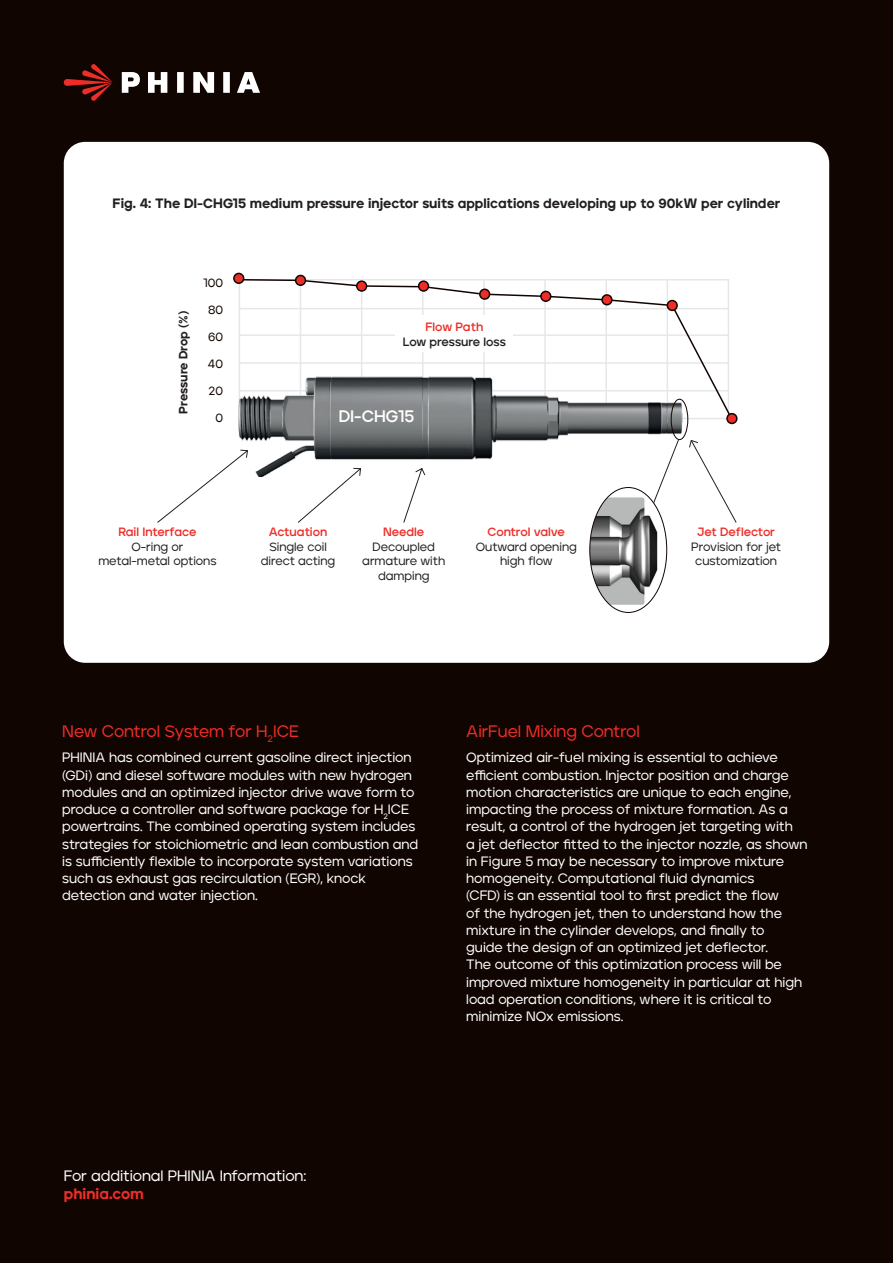
<style>
.page{position:relative;width:893px;height:1263px;background:#110501}
.page>*{position:absolute;margin:0;border:0;box-sizing:border-box;transform-origin:0 0}
.t1{font:700 16.65px "Jeko";color:#fff}
.t2{font:500 16.5px "Jeko";letter-spacing:-.005em;color:#ee2d28}
.t3{font:500 15px/18px "Jeko";color:#fff}
.t4{font:500 13.5px/17.2px "Jeko";letter-spacing:-.005em;color:#fff}
.t5{font:900 13.5px "Jeko";color:#231f20}
.t6{font:500 12px/14.4px "Jeko";color:#231f20;text-align:center}
.t7{font:700 12px "Jeko";color:#ee2d28}
.t8{font:900 12px "Jeko";color:#231f20}
.t9{font:700 12px "Jeko";letter-spacing:-.005em;color:#231f20}
.t10{font:500 12px "Jeko";color:#110501}
.s1{font-weight:700;color:#ee2d28}
.s2{font-weight:900;color:#ee2d28}
</style>
<div class="page">
<div style="left:64px;top:142px;width:765px;height:521px;background:#fff;border-radius:21px"></div>
<svg style="left:238px;top:278px;width:495px;height:143px"></svg>
<svg style="left:64px;top:64px;width:49px;height:37px"></svg>
<svg style="left:122px;top:72px;width:138px;height:21px"></svg>
<svg style="left:157px;top:466px;width:70px;height:57px"></svg>
<svg style="left:297px;top:477px;width:55px;height:46px"></svg>
<svg style="left:403px;top:477px;width:17px;height:46px"></svg>
<svg style="left:689px;top:440px;width:48px;height:83px"></svg>
<hr style="left:239px;top:279px;width:1px;height:140px;background:#e6e7e9">
<div style="left:234px;top:273px;width:10px;height:10px;background:#ee2d28;border-radius:50%"></div>
<div style="left:233px;top:273px;width:11px;height:11px;border:2px solid #110501;border-radius:50%"></div>
<div style="left:296px;top:275px;width:9px;height:10px;background:#ee2d28;border-radius:50%"></div>
<div style="left:295px;top:275px;width:11px;height:11px;border:2px solid #110501;border-radius:50%"></div>
<div style="left:357px;top:281px;width:10px;height:10px;background:#ee2d28;border-radius:50%"></div>
<div style="left:356px;top:280px;width:11px;height:12px;border:2px solid #110501;border-radius:50%"></div>
<div style="left:419px;top:281px;width:9px;height:10px;background:#ee2d28;border-radius:50%"></div>
<div style="left:418px;top:280px;width:11px;height:12px;border:2px solid #110501;border-radius:50%"></div>
<div style="left:480px;top:289px;width:10px;height:10px;background:#ee2d28;border-radius:50%"></div>
<div style="left:479px;top:289px;width:11px;height:11px;border:2px solid #110501;border-radius:50%"></div>
<div style="left:541px;top:291px;width:10px;height:10px;background:#ee2d28;border-radius:50%"></div>
<div style="left:540px;top:291px;width:11px;height:11px;border:2px solid #110501;border-radius:50%"></div>
<div style="left:602px;top:295px;width:10px;height:10px;background:#ee2d28;border-radius:50%"></div>
<div style="left:601px;top:294px;width:12px;height:11px;border:2px solid #110501;border-radius:50%"></div>
<div style="left:667px;top:301px;width:10px;height:9px;background:#ee2d28;border-radius:50%"></div>
<div style="left:667px;top:300px;width:11px;height:11px;border:2px solid #110501;border-radius:50%"></div>
<div style="left:727px;top:414px;width:10px;height:9px;background:#ee2d28;border-radius:50%"></div>
<div style="left:726px;top:413px;width:12px;height:11px;border:2px solid #110501;border-radius:50%"></div>
<img style="left:227px;top:361px;width:460px;height:116px">
<div style="left:671px;top:399px;width:17px;height:41px;border:1px solid #110501;border-radius:50%"></div>
<img style="left:590px;top:494px;width:70px;height:114px">
<svg style="left:653px;top:439px;width:26px;height:65px"></svg>
<div style="left:395px;top:315px;width:118px;height:37px;background:#fff"></div>
<p class="t5" style="left:113px;top:195px;width:669px">Fig. 4: The DI-CHG15 medium pressure injector suits applications developing up to 90kW per cylinder</p>
<p class="t8" style="left:176px;top:414px;width:105px;rotate:-90deg">Pressure Drop (%)</p>
<p class="t10" style="left:203px;top:276px;width:21px">100</p>
<p class="t10" style="left:208px;top:303px;width:17px">80</p>
<p class="t10" style="left:208px;top:330px;width:16px">60</p>
<p class="t10" style="left:208px;top:357px;width:17px">40</p>
<p class="t10" style="left:209px;top:384px;width:16px">20</p>
<p class="t10" style="left:215px;top:411px;width:9px">0</p>
<p class="t7" style="left:425px;top:320px;width:59px">Flow Path</p>
<p class="t9" style="left:403px;top:334px;width:104px">Low pressure loss</p>
<p class="t1" style="left:339px;top:406px;width:77px">DI-CHG15</p>
<p class="t7" style="left:118px;top:525px;width:80px">Rail Interface</p>
<p class="t6" style="left:98px;top:539px;width:120px">O-ring or metal-metal options</p>
<p class="t7" style="left:269px;top:525px;width:60px">Actuation</p>
<p class="t6" style="left:261px;top:539px;width:76px">Single coil direct acting</p>
<p class="t7" style="left:383px;top:525px;width:43px">Needle</p>
<p class="t6" style="left:362px;top:539px;width:85px">Decoupled armature with damping</p>
<p class="t7" style="left:488px;top:525px;width:79px">Control valve</p>
<p class="t6" style="left:476px;top:539px;width:102px">Outward opening high flow</p>
<p class="t6" style="left:691px;top:525px;width:91px"><span class="s1">Jet Deflector<br></span>Provision for jet customization</p>
<p class="t2" style="left:62px;top:721px;width:238px">New Control System for H<sub>2</sub>ICE</p>
<p class="t4" style="left:62px;top:749px;width:357px">PHINIA has combined current gasoline direct injection (GDi) and diesel software modules with new hydrogen modules and an optimized injector drive wave form to produce a controller and software package for H<sub>2</sub>ICE powertrains. The combined operating system includes strategies for stoichiometric and lean combustion and is sufficiently flexible to incorporate system variations such as exhaust gas recirculation (EGR), knock detection and water injection.</p>
<p class="t2" style="left:466px;top:721px;width:175px">AirFuel Mixing Control</p>
<p class="t4" style="left:466px;top:749px;width:343px">Optimized air-fuel mixing is essential to achieve efficient combustion. Injector position and charge motion characteristics are unique to each engine, impacting the process of mixture formation. As a result, a control of the hydrogen jet targeting with<br>a jet deflector fitted to the injector nozzle, as shown in Figure 5 may be necessary to improve mixture homogeneity. Computational fluid dynamics<br>(CFD) is an essential tool to first predict the flow<br>of the hydrogen jet, then to understand how the mixture in the cylinder develops, and finally to<br>guide the design of an optimized jet deflector.<br>The outcome of this optimization process will be improved mixture homogeneity in particular at high load operation conditions, where it is critical to minimize NOx emissions.</p>
<p class="t3" style="left:64px;top:1166px;width:244px">For additional PHINIA Information: <span class="s2">phinia.com</span></p>
</div>
